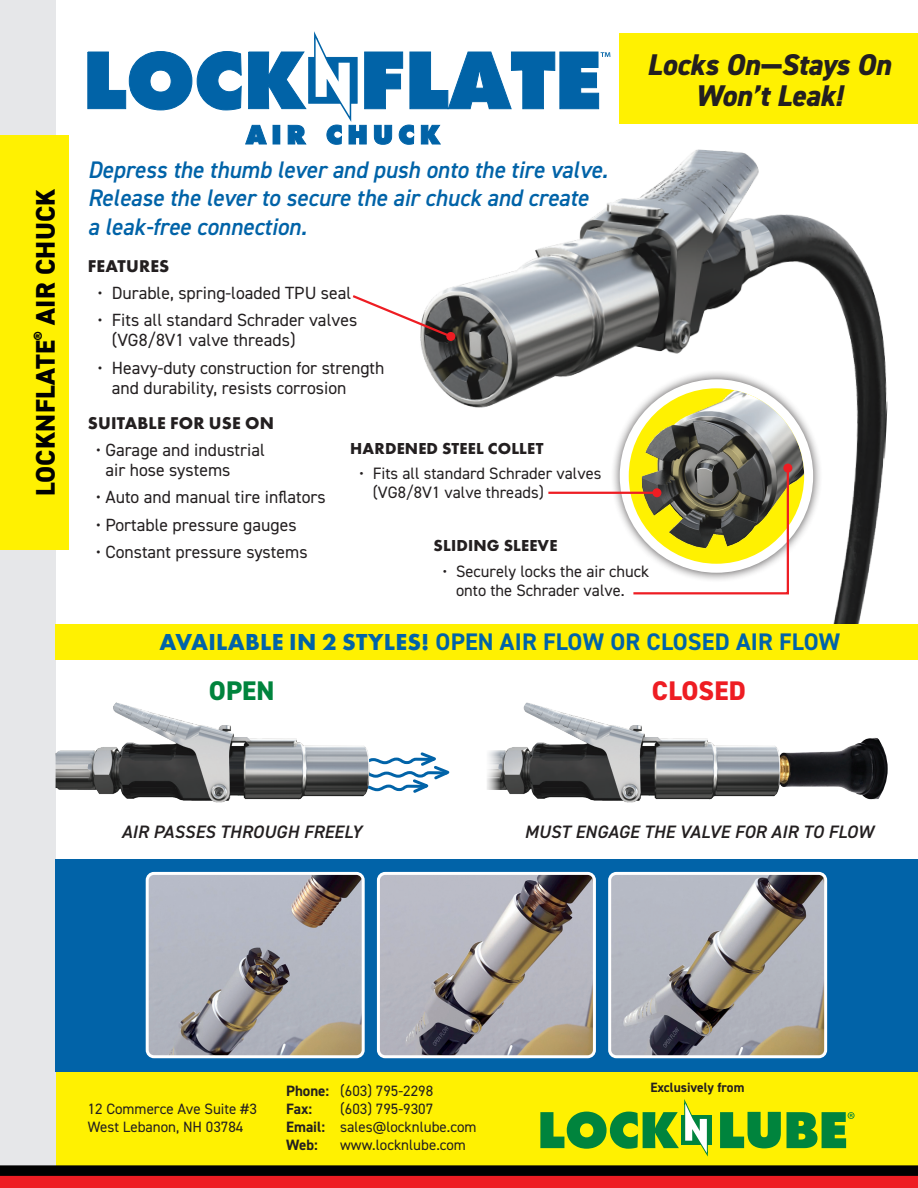
<style>
.page{position:relative;width:918px;height:1188px;background:#fff}
.page>*{position:absolute;margin:0;border:0;box-sizing:border-box;transform-origin:0 0}
.t1{font:italic 800 30px/31.5px "DIN2014";letter-spacing:-.005em;color:#231f20;text-align:center}
.t2{font:800 27px "DIN2014";letter-spacing:.01em;color:#010101}
.t3{font:800 27px "DIN2014";letter-spacing:.01em;color:#ee1d23}
.t4{font:800 27px "DIN2014";color:#00843d}
.t5{font:italic 600 24px/28.8px "DIN2014";color:#0163a8;scale:.96 1}
.t6{font:700 24px "DIN2014";letter-spacing:.01em;color:#0163a8}
.t7{font:italic 600 18px "DIN2014";letter-spacing:.01em;color:#231f20}
.t8{font:17.7px/20.1px "DIN2014";color:#231f20}
.t9{font:700 17.7px "Futura PT";letter-spacing:.01em;color:#231f20}
.t10{font:16.5px/18.8px "DIN2014";color:#231f20}
.t11{font:700 16.5px "Futura PT";letter-spacing:.01em;color:#231f20}
.t12{font:15px/18px "DIN2014";color:#231f20}
.t13{font:700 13.5px "DIN2014";color:#231f20}
.s1{font-family:"Futura PT"}
.s2{font-weight:700}
</style>
<div class="page">
<div style="left:28px;top:1072px;width:890px;height:98px;background:#fff101"></div>
<div style="left:0;top:0;width:55px;height:1170px;background:#e6e7e9"></div>
<svg style="left:0;top:1165px;width:918px;height:23px;background:#811313"></svg>
<img style="left:780px;top:737px;width:108px;height:63px">
<div style="left:55px;top:859px;width:863px;height:213px;background:#0163a8"></div>
<img style="left:406px;top:144px;width:482px;height:480px">
<div style="left:620px;top:34px;width:298px;height:90px;background:#fff101"></div>
<svg style="left:88px;top:51px;width:153px;height:59px"></svg>
<svg style="left:248px;top:52px;width:58px;height:57px"></svg>
<div style="left:309px;top:57px;width:48px;height:46px;background:#0163a7"></div>
<svg style="left:245px;top:125px;width:22px;height:19px"></svg>
<div style="left:273px;top:125px;width:7px;height:19px;background:#0163a7"></div>
<svg style="left:288px;top:125px;width:18px;height:19px"></svg>
<svg style="left:313px;top:31px;width:297px;height:113px"></svg>
<div style="left:0;top:135px;width:68px;height:415px;background:#fff101"></div>
<svg style="left:720px;top:1112px;width:61px;height:36px"></svg>
<div style="left:681px;top:1116px;width:31px;height:29px;background:#00843d"></div>
<svg style="left:540px;top:1099px;width:169px;height:58px"></svg>
<svg style="left:787px;top:1112px;width:68px;height:36px"></svg>
<div style="left:610px;top:370px;width:213px;height:212px;background:#231f20;opacity:.75"></div>
<img style="left:642px;top:388px;width:162px;height:176px">
<div style="left:620px;top:379px;width:193px;height:194px;border:9px solid #fff;border-radius:50%"></div>
<hr style="left:548px;top:492px;width:109px;height:2px;background:#ee1d23">
<div style="left:55px;top:624px;width:863px;height:36px;background:#fff101"></div>
<svg style="left:631px;top:466px;width:159px;height:130px"></svg>
<div style="left:783px;top:464px;width:9px;height:9px;background:#ee1d23;border-radius:50%"></div>
<img style="left:378px;top:876px;width:214px;height:181px">
<div style="left:377px;top:872px;width:219px;height:186px;border:3px solid #fff;border-radius:7px"></div>
<img style="left:612px;top:876px;width:214px;height:181px">
<div style="left:608px;top:872px;width:219px;height:186px;border:3px solid #fff;border-radius:7px"></div>
<img style="left:147px;top:873px;width:214px;height:184px">
<div style="left:146px;top:872px;width:219px;height:186px;border:3px solid #fff;border-radius:7px"></div>
<svg style="left:352px;top:293px;width:102px;height:46px"></svg>
<div style="left:446px;top:332px;width:9px;height:9px;background:#ee1d23;border-radius:50%"></div>
<svg style="left:369px;top:752px;width:81px;height:41px"></svg>
<img style="left:55px;top:702px;width:314px;height:100px">
<img style="left:500px;top:702px;width:280px;height:100px">
<h2 class="t2" style="left:28px;top:496px;width:310px;rotate:-90deg">LOCKNFLATE<sup>®</sup> AIR CHUCK</h2>
<h3 class="t5" style="left:88px;top:154px;width:543px">Depress the thumb lever and push onto the tire valve.<br>Release the lever to secure the air chuck and create<br>a leak-free connection.</h3>
<h1 class="t1" style="left:647px;top:49px;width:245px">Locks On—Stays On<br>Won’t Leak!</h1>
<p class="t9" style="left:88px;top:254px;width:83px">FEATURES</p>
<p class="t8" style="left:97px;top:283px;width:255px">• Durable, spring-loaded TPU seal</p>
<p class="t8" style="left:112px;top:310px;width:247px;text-indent:-14px">• Fits all standard Schrader valves (VG8/8V1 valve threads)</p>
<p class="t8" style="left:112px;top:357px;width:274px;text-indent:-14px">• Heavy-duty construction for strength and durability, resists corrosion</p>
<p class="t9" style="left:88px;top:411px;width:188px">SUITABLE FOR USE ON</p>
<p class="t8" style="left:105px;top:439px;width:161px;text-indent:-10px">• Garage and industrial air hose systems</p>
<p class="t8" style="left:96px;top:487px;width:231px">• Auto and manual tire inflators</p>
<p class="t8" style="left:96px;top:514px;width:202px">• Portable pressure gauges</p>
<p class="t8" style="left:96px;top:542px;width:213px">• Constant pressure systems</p>
<p class="t11" style="left:350px;top:438px;width:195px">HARDENED STEEL COLLET</p>
<p class="t10" style="left:373px;top:464px;width:230px;text-indent:-13px">• Fits all standard Schrader valves (VG8/8V1 valve threads)</p>
<p class="t11" style="left:434px;top:535px;width:125px">SLIDING SLEEVE</p>
<p class="t10" style="left:456px;top:561px;width:195px;text-indent:-13px">• Securely locks the air chuck onto the Schrader valve.</p>
<h3 class="t6" style="left:159px;top:626px;width:682px"><span class="s1">AVAILABLE IN 2 STYLES!</span> OPEN AIR FLOW OR CLOSED AIR FLOW</h3>
<h2 class="t4" style="left:209px;top:673px;width:67px">OPEN</h2>
<h2 class="t3" style="left:652px;top:673px;width:96px">CLOSED</h2>
<p class="t7" style="left:121px;top:819px;width:242px">AIR PASSES THROUGH FREELY</p>
<p class="t7" style="left:524px;top:819px;width:351px">MUST ENGAGE THE VALVE FOR AIR TO FLOW</p>
<p class="t12" style="left:88px;top:1100px;width:171px">12 Commerce Ave Suite #3<br>West Lebanon, NH 03784</p>
<p class="t12" style="left:286px;top:1082px;width:149px"><span class="s2">Phone:</span> (603) 795-2298<br><span class="s2">Fax:</span></p>
<p class="t12" style="left:286px;top:1100px;width:192px;text-indent:54px">(603) 795-9307<br><span class="s2">Email:</span> sales@locknlube.com<br><span class="s2">Web:</span></p>
<p class="t12" style="left:340px;top:1136px;width:127px">www.locknlube.com</p>
<p class="t13" style="left:650px;top:1079px;width:95px">Exclusively from</p>
</div>
